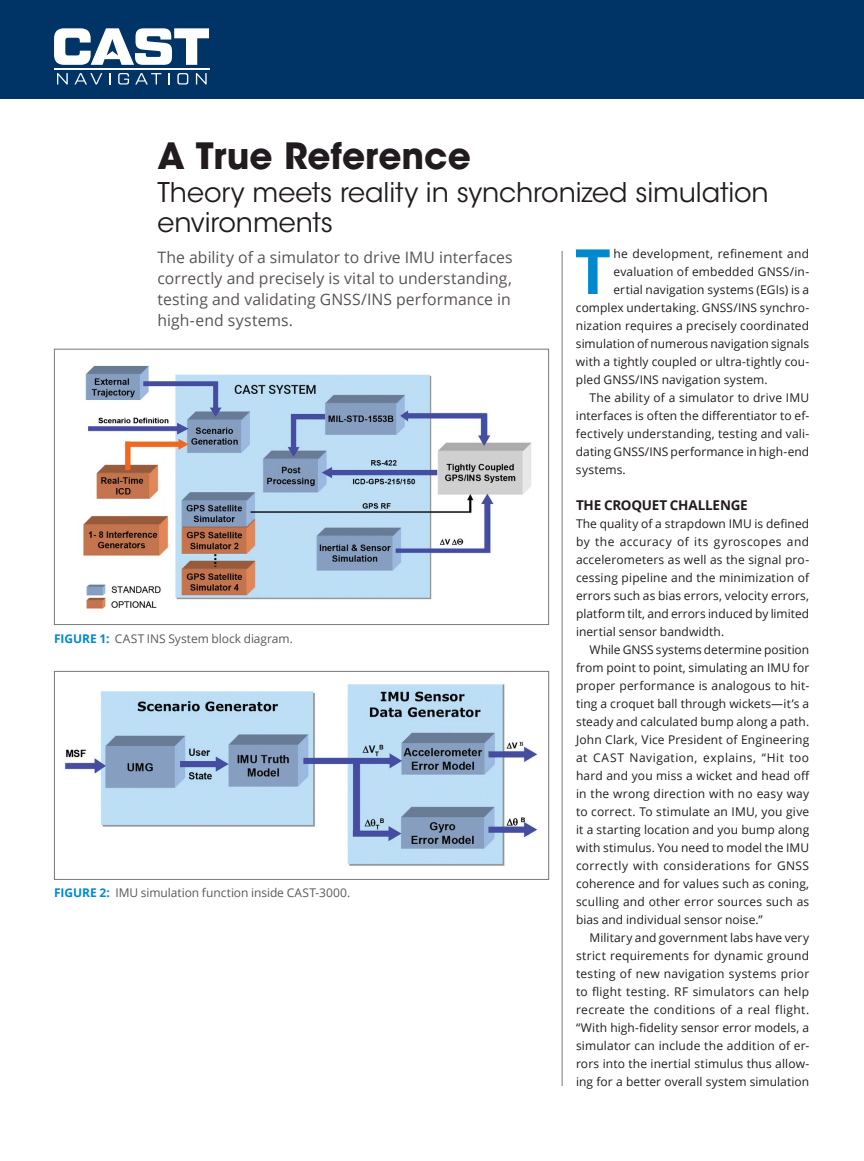
<style>
.page{position:relative;width:864px;height:1161px;background:#fff}
.page>*{position:absolute;margin:0;border:0;box-sizing:border-box;transform-origin:0 0}
.t1{font:700 62.4px "Open Sans";color:#0089cf}
.t2{font:700 36px "ITC Avant Garde Std";color:#211b20}
.t3{font:27px/30px "ITC Avant Garde Std";letter-spacing:-.005em;color:#211b20}
.t4{font:15.75px/21px "Open Sans";letter-spacing:.005em;color:#595255}
.t5{font:700 13.5px "Open Sans";letter-spacing:-.02em;color:#211b20}
.t6{font:12px/18px "Open Sans";letter-spacing:.01em;color:#211b20;text-align:justify}
.t7{font:12px "Open Sans";letter-spacing:-.005em;color:#58595b}
.s1{font-weight:700;color:#0089cf}
</style>
<div class="page">
<div style="left:0;top:0;width:864px;height:99px;background:#036"></div>
<svg style="left:54px;top:28px;width:155px;height:37px"></svg>
<hr style="left:54px;top:68px;width:155px;height:1px;background:#fff">
<svg style="left:57px;top:73px;width:11px;height:11px"></svg>
<svg style="left:74px;top:73px;width:28px;height:11px"></svg>
<svg style="left:109px;top:73px;width:2px;height:12px"></svg>
<svg style="left:118px;top:73px;width:11px;height:12px"></svg>
<svg style="left:135px;top:73px;width:26px;height:12px"></svg>
<svg style="left:168px;top:73px;width:2px;height:12px"></svg>
<svg style="left:177px;top:73px;width:11px;height:12px"></svg>
<svg style="left:196px;top:73px;width:11px;height:12px"></svg>
<img style="left:83px;top:365px;width:449px;height:245px">
<div style="left:54px;top:349px;width:495px;height:276px;border:1px solid #77787b"></div>
<img style="left:63px;top:684px;width:474px;height:182px">
<div style="left:54px;top:671px;width:495px;height:209px;border:1px solid #77787b"></div>
<hr style="left:562px;top:251px;width:1px;height:835px;background:#77787b">
<h2 class="t2" style="left:158px;top:133px;width:315px">A True Reference</h2>
<h3 class="t3" style="left:158px;top:178px;width:613px">Theory meets reality in synchronized simulation environments</h3>
<h3 class="t4" style="left:158px;top:246px;width:357px">The ability of a simulator to drive IMU interfaces correctly and precisely is vital to understanding, testing and validating GNSS/INS performance in high-end systems.</h3>
<h1 class="t1" style="left:575px;top:227px;width:38px">T</h1>
<p class="t6" style="left:613px;top:244px;width:197px">he development, refinement and</p>
<p class="t6" style="left:613px;top:262px;width:197px">evaluation of embedded GNSS/in-</p>
<p class="t6" style="left:613px;top:280px;width:197px">ertial navigation systems (EGIs) is a</p>
<p class="t6" style="left:576px;top:298px;width:235px">complex undertaking. GNSS/INS synchro-</p>
<p class="t6" style="left:576px;top:316px;width:235px">nization requires a precisely coordinated</p>
<p class="t6" style="left:576px;top:334px;width:235px">simulation of numerous navigation signals</p>
<p class="t6" style="left:576px;top:352px;width:235px">with a tightly coupled or ultra-tightly cou-</p>
<p class="t6" style="left:576px;top:370px;width:193px">pled GNSS/INS navigation system.</p>
<p class="t6" style="left:589px;top:388px;width:221px">The ability of a simulator to drive IMU</p>
<p class="t6" style="left:576px;top:406px;width:235px">interfaces is often the differentiator to ef-</p>
<p class="t6" style="left:576px;top:424px;width:235px">fectively understanding, testing and vali-</p>
<p class="t6" style="left:576px;top:442px;width:235px">dating GNSS/INS performance in high-end</p>
<p class="t6" style="left:576px;top:460px;width:51px">systems.</p>
<p class="t5" style="left:576px;top:496px;width:173px">THE CROQUET CHALLENGE</p>
<p class="t6" style="left:576px;top:514px;width:235px">The quality of a strapdown IMU is defined by the accuracy of its gyroscopes and accelerometers as well as the signal pro&shy;cessing pipeline and the minimization of errors such as bias errors, velocity errors, platform tilt, and errors induced by limited inertial sensor bandwidth.</p>
<p class="t6" style="left:576px;top:640px;width:235px;text-indent:14px">While GNSS systems determine position from point to point, simulating an IMU for proper performance is analogous to hit&shy;ting a croquet ball through wickets—it’s a steady and calculated bump along a path.<br>John Clark, Vice President of Engineering at CAST Navigation, explains, “Hit too hard and you miss a wicket and head off in the wrong direction with no easy way to correct. To stimulate an IMU, you give it a starting location and you bump along with stimulus. You need to model the IMU correctly with considerations for GNSS coherence and for values such as coning, sculling and other error sources such as bias and individual sensor noise.”</p>
<p class="t6" style="left:576px;top:928px;width:235px;text-indent:14px">Military and government labs have very strict requirements for dynamic ground testing of new navigation systems prior to flight testing. RF simulators can help recreate the conditions of a real flight. “With high-fidelity sensor error models, a simulator can include the addition of er&shy;rors into the inertial stimulus thus allow&shy;ing for a better overall system simulation</p>
<p class="t7" style="left:54px;top:631px;width:240px"><span class="s1">FIGURE 1:</span> CAST INS System block diagram.</p>
<p class="t7" style="left:54px;top:885px;width:298px"><span class="s1">FIGURE 2:</span> IMU simulation function inside CAST-3000.</p>
</div>
